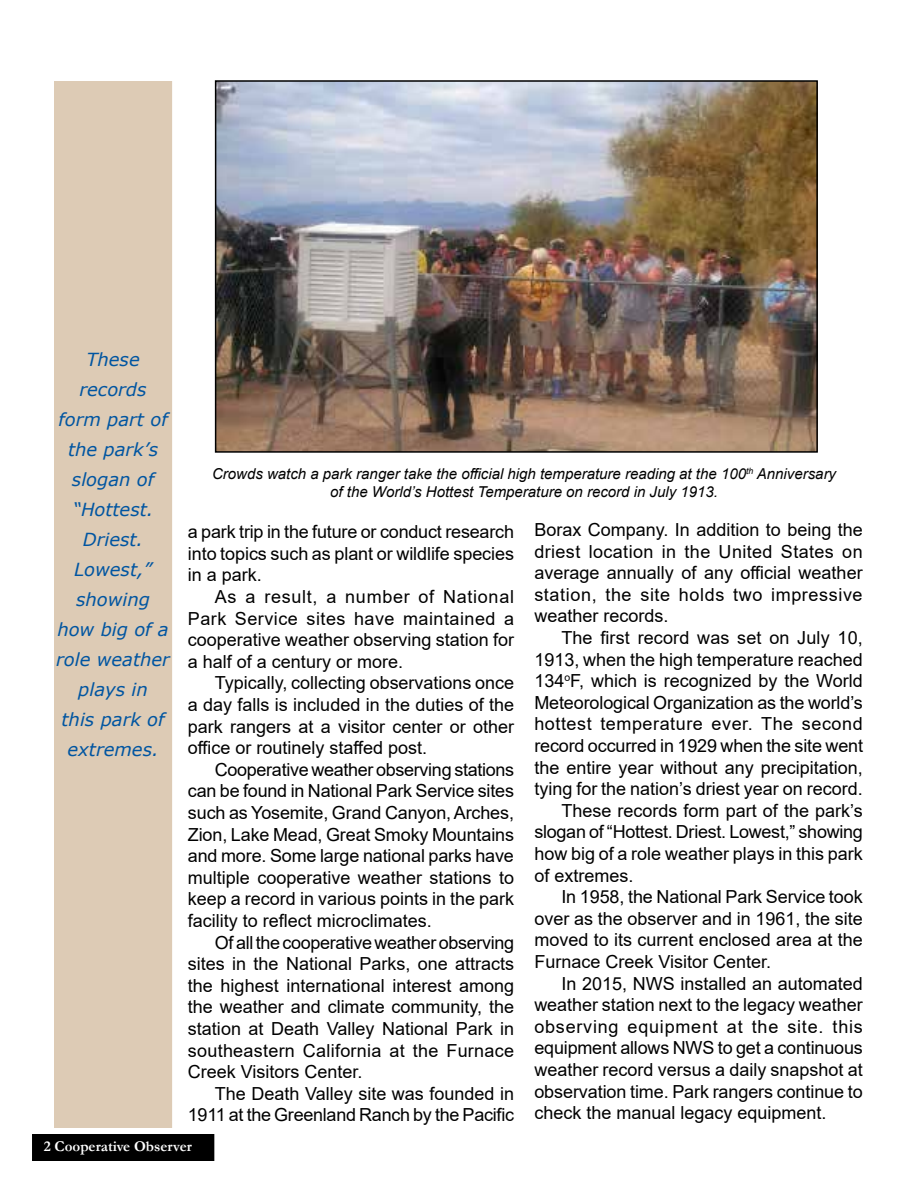
<style>
.page{position:relative;width:918px;height:1188px;background:#fff}
.page>*{position:absolute;margin:0;border:0;box-sizing:border-box;transform-origin:0 0}
.t1{font:18px/21.6px "Arial";color:#000;text-align:justify}
.t2{font:italic 18px/30px "Verdana";color:#0055a1;text-align:center}
.t3{font:18px "Arial";letter-spacing:.03em;color:#000}
.t4{font:18px "Arial";letter-spacing:.045em;color:#000}
.t5{font:italic 15px/18px "Arial";color:#000;text-align:center}
.t6{font:700 15px "Garamond";color:#fff}
</style>
<div class="page">
<div style="left:33px;top:1135px;width:181px;height:25px;background:#000"></div>
<div style="left:32px;top:1134px;width:182px;height:27px;border:2px solid #000"></div>
<div style="left:55px;top:82px;width:116px;height:1045px;background:#ddcbb5"></div>
<div style="left:54px;top:81px;width:118px;height:1047px;border:2px solid #ddcbb5"></div>
<img style="left:218px;top:83px;width:597px;height:367px">
<div style="left:215px;top:80px;width:603px;height:373px;border:2px solid #000"></div>
<p class="t2" style="left:56px;top:345px;width:115px">These records form part of the park’s slogan of “Hottest.<br>Driest.<br>Lowest,” showing how big of a role weather plays in<br>this park of extremes.</p>
<p class="t5" style="left:212px;top:465px;width:626px">Crowds watch a park ranger take the official high temperature reading at the 100<sup>th</sup> Anniversary of the World’s Hottest Temperature on record in July 1913.</p>
<p class="t1" style="left:188px;top:521px;width:328px">a park trip in the future or conduct research into topics such as plant or wildlife species in a park.</p>
<p class="t1" style="left:188px;top:586px;width:328px;text-indent:27px">As a result, a number of National Park Service sites have maintained a cooperative weather observing station for a half of a century or more.</p>
<p class="t1" style="left:188px;top:672px;width:328px;text-indent:27px">Typically, collecting observations once a day falls is included in the duties of the park rangers at a visitor center or other office or routinely staffed post.</p>
<p class="t1" style="left:188px;top:759px;width:328px;text-indent:27px">Cooperative weather observing stations can be found in National Park Service sites such as Yosemite, Grand Canyon, Arches, Zion, Lake Mead, Great Smoky Mountains and more. Some large national parks have multiple cooperative weather stations to keep a record in various points in the park facility to reflect microclimates.</p>
<p class="t1" style="left:188px;top:931px;width:328px;text-indent:27px">Of all the cooperative weather observing sites in the National Parks, one attracts the highest international interest among the weather and climate community, the station at Death Valley National Park in southeastern California at the Furnace Creek Visitors Center.</p>
<p class="t1" style="left:188px;top:1083px;width:328px;text-align:right">The Death Valley site was founded in<br>1911 at the Greenland Ranch by the Pacific</p>
<p class="t1" style="left:534px;top:519px;width:330px">Borax Company. In addition to being the driest location in the United States on average annually of any official weather station, the site holds two impressive weather records.</p>
<p class="t1" style="left:561px;top:627px;width:303px">The first record was set on July 10,</p>
<p class="t1" style="left:534px;top:648px;width:330px">1913, when the high temperature reached</p>
<p class="t1" style="left:534px;top:670px;width:330px">134<sup>o</sup>F, which is recognized by the World</p>
<p class="t1" style="left:534px;top:692px;width:330px">Meteorological Organization as the world’s</p>
<p class="t3" style="left:534px;top:712px;width:330px">hottest temperature ever. The second</p>
<p class="t1" style="left:534px;top:735px;width:330px">record occurred in 1929 when the site went</p>
<p class="t1" style="left:534px;top:756px;width:330px">the entire year without any precipitation,</p>
<p class="t1" style="left:534px;top:778px;width:330px">tying for the nation’s driest year on record.</p>
<p class="t1" style="left:561px;top:800px;width:303px">These records form part of the park’s</p>
<p class="t1" style="left:534px;top:821px;width:330px">slogan of “Hottest. Driest. Lowest,” showing</p>
<p class="t1" style="left:534px;top:843px;width:330px">how big of a role weather plays in this park</p>
<p class="t1" style="left:534px;top:864px;width:101px">of extremes.</p>
<p class="t1" style="left:561px;top:886px;width:303px">In 1958, the National Park Service took</p>
<p class="t1" style="left:534px;top:908px;width:330px">over as the observer and in 1961, the site</p>
<p class="t1" style="left:534px;top:929px;width:330px">moved to its current enclosed area at the</p>
<p class="t1" style="left:534px;top:951px;width:238px">Furnace Creek Visitor Center.</p>
<p class="t1" style="left:561px;top:972px;width:303px">In 2015, NWS installed an automated</p>
<p class="t1" style="left:534px;top:994px;width:330px">weather station next to the legacy weather</p>
<p class="t4" style="left:534px;top:1014px;width:330px">observing equipment at the site. this</p>
<p class="t1" style="left:534px;top:1037px;width:330px">equipment allows NWS to get a continuous</p>
<p class="t1" style="left:534px;top:1059px;width:330px">weather record versus a daily snapshot at</p>
<p class="t1" style="left:534px;top:1080px;width:330px">observation time. Park rangers continue to</p>
<p class="t1" style="left:534px;top:1102px;width:294px">check the manual legacy equipment.</p>
<p class="t6" style="left:44px;top:1136px;width:150px">2 Cooperative Observer</p>
</div>
